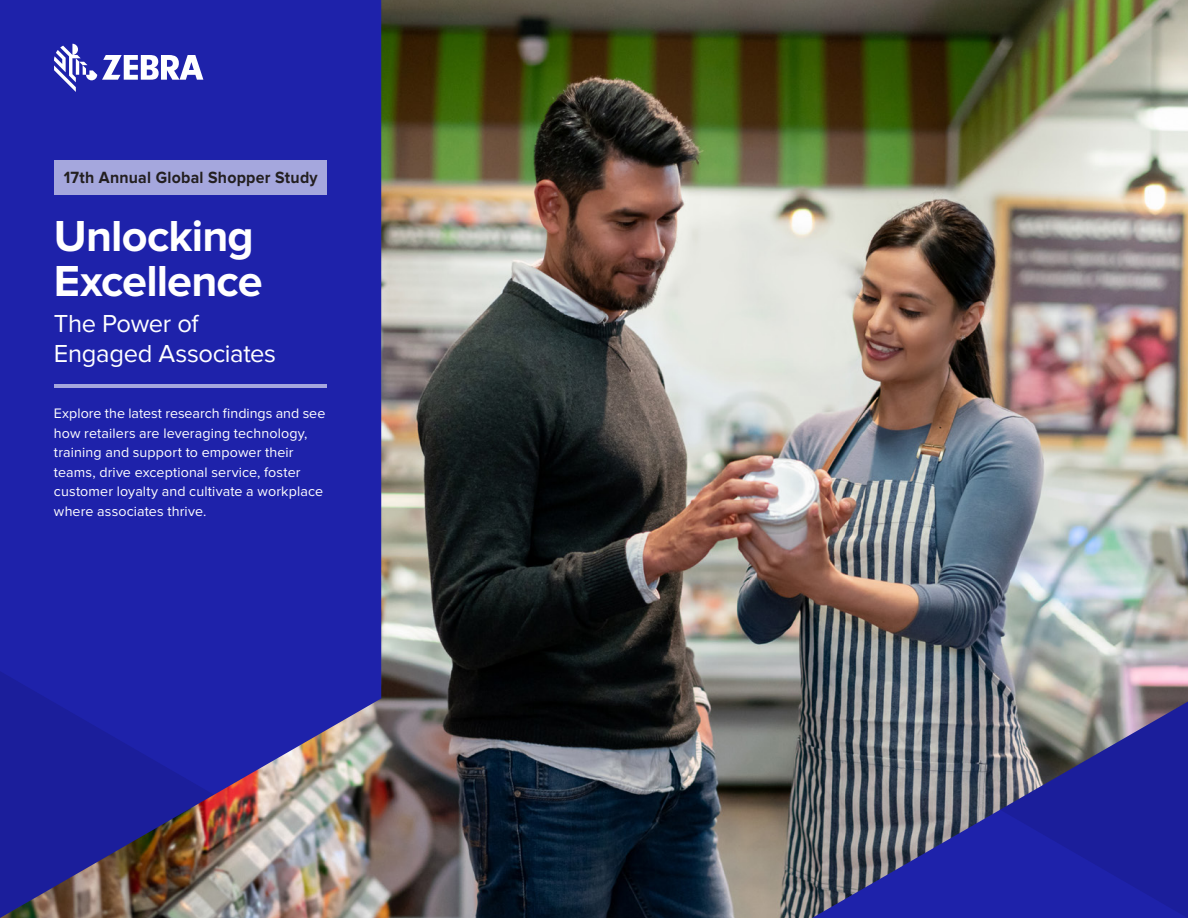
<style>
.page{position:relative;width:1188px;height:918px;background:#fff}
.page>*{position:absolute;margin:0;border:0;box-sizing:border-box;transform-origin:0 0}
.t1{font:700 45px/45px "Proxima Nova";letter-spacing:-.02em;color:#fff}
.t2{font:25.5px/30px "Proxima Nova";letter-spacing:-.015em;color:#fff}
.t3{font:700 16.8px "Proxima Nova";letter-spacing:.015em;color:#231f20;scale:.94 1}
.t4{font:14.25px/19.5px "Proxima Nova";letter-spacing:.01em;color:#fff}
</style>
<div class="page">
<img style="left:381px;top:0;width:807px;height:918px">
<div style="left:0;top:0;width:381px;height:665px;background:#1e22aa"></div>
<img style="left:0;top:665px;width:381px;height:253px">
<svg style="left:812px;top:702px;width:29px;height:216px;background:#585d67"></svg>
<svg style="left:841px;top:702px;width:347px;height:216px;background:#43468f"></svg>
<svg style="left:54px;top:44px;width:149px;height:48px"></svg>
<div style="left:55px;top:160px;width:272px;height:34px;background:#a5a7dd"></div>
<hr style="left:55px;top:384px;width:272px;height:4px;background:#a5a7dd">
<p class="t3" style="left:64px;top:167px;width:272px">17th Annual Global Shopper Study</p>
<h1 class="t1" style="left:54px;top:215px;width:210px">Unlocking<br>Excellence</h1>
<h2 class="t2" style="left:54px;top:310px;width:224px">The Power of<br>Engaged Associates</h2>
<p class="t4" style="left:54px;top:404px;width:273px">Explore the latest research findings and see how retailers are leveraging technology, training and support to empower their teams, drive exceptional service, foster customer loyalty and cultivate a workplace where associates thrive.</p>
</div>
